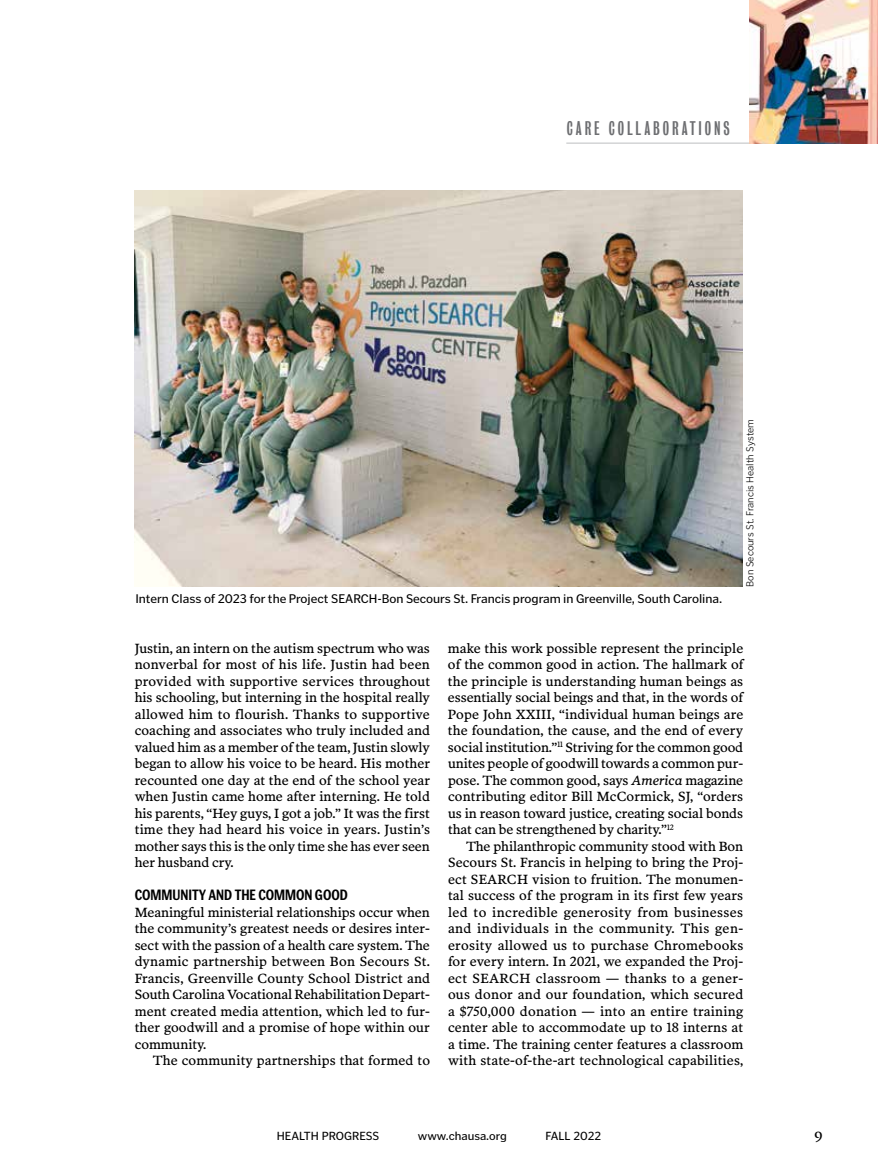
<style>
.page{position:relative;width:878px;height:1175px;background:#fff}
.page>*{position:absolute;margin:0;border:0;box-sizing:border-box;transform-origin:0 0}
.t1{font:18px "Bureau Grot Comp";letter-spacing:.16em;color:#6d6e71}
.t2{font:700 15px "Poynter Gothic Text Cond";color:#000}
.t3{font:15px "Poynter OS Text Three L";color:#000}
.t4{font:13.5px/16.5px "Poynter OS Text Three L";color:#000;text-align:justify}
.t5{font:12.75px "Poynter Gothic Text";letter-spacing:-.005em;color:#000}
.t6{font:12px "Poynter Gothic Text";color:#000}
.t7{font:300 10.5px "Poynter Gothic Text";color:#000}
.s1{font-style:italic}
</style>
<div class="page">
<img style="left:135px;top:190px;width:607px;height:396px">
<hr style="left:566px;top:143px;width:312px;height:1px;background:#bcbec0">
<img style="left:749px;top:0;width:129px;height:143px">
<h1 class="t1" style="left:567px;top:118px;width:164px">CARE COLLABORATIONS</h1>
<p class="t5" style="left:135px;top:591px;width:588px">Intern Class of 2023 for the Project SEARCH-Bon Secours St. Francis program in Greenville, South Carolina.</p>
<p class="t7" style="left:743px;top:586px;width:169px;rotate:-90deg">Bon Secours St. Francis Health System</p>
<p class="t4" style="left:135px;top:640px;width:297px">Justin, an intern on the autism spectrum who was nonverbal for most of his life. Justin had been provided with supportive services throughout his schooling, but interning in the hospital really allowed him to flourish. Thanks to supportive coaching and associates who truly included and valued him as a member of the team, Justin slowly began to allow his voice to be heard. His mother recounted one day at the end of the school year when Justin came home after interning. He told his parents, “Hey guys, I got a job.” It was the first time they had heard his voice in years. Justin’s mother says this is the only time she has ever seen her husband cry.</p>
<p class="t2" style="left:135px;top:886px;width:215px">COMMUNITY AND THE COMMON GOOD</p>
<p class="t4" style="left:135px;top:904px;width:297px">Meaningful ministerial relationships occur when the community’s greatest needs or desires inter&shy;sect with the passion of a health care system. The dynamic partnership between Bon Secours St.<br>Francis, Greenville County School District and South Carolina Vocational Rehabilitation Depart&shy;ment created media attention, which led to fur&shy;ther goodwill and a promise of hope within our community.</p>
<p class="t4" style="left:153px;top:1052px;width:279px">The community partnerships that formed to</p>
<p class="t4" style="left:448px;top:640px;width:297px">make this work possible represent the principle of the common good in action. The hallmark of the principle is understanding human beings as essentially social beings and that, in the words of Pope John XXIII, “individual human beings are the foundation, the cause, and the end of every social institution.”<sup>11</sup> Striving for the common good unites people of goodwill towards a common pur&shy;pose. The common good, says <span class="s1">America</span> magazine contributing editor Bill McCormick, SJ, “orders us in reason toward justice, creating social bonds that can be strengthened by charity.”<sup>12</sup></p>
<p class="t4" style="left:448px;top:838px;width:297px;text-indent:18px">The philanthropic community stood with Bon Secours St. Francis in helping to bring the Proj&shy;ect SEARCH vision to fruition. The monumen&shy;tal success of the program in its first few years led to incredible generosity from businesses and individuals in the community. This gen&shy;erosity allowed us to purchase Chromebooks for every intern. In 2021, we expanded the Proj&shy;ect SEARCH classroom — thanks to a gener&shy;ous donor and our foundation, which secured a $750,000 donation — into an entire training center able to accommodate up to 18 interns at a time. The training center features a classroom with state-of-the-art technological capabilities,</p>
<p class="t6" style="left:277px;top:1128px;width:104px">HEALTH PROGRESS</p>
<p class="t6" style="left:418px;top:1128px;width:90px">www.chausa.org</p>
<p class="t6" style="left:545px;top:1128px;width:57px">FALL 2022</p>
<p class="t3" style="left:814px;top:1128px;width:10px">9</p>
</div>
